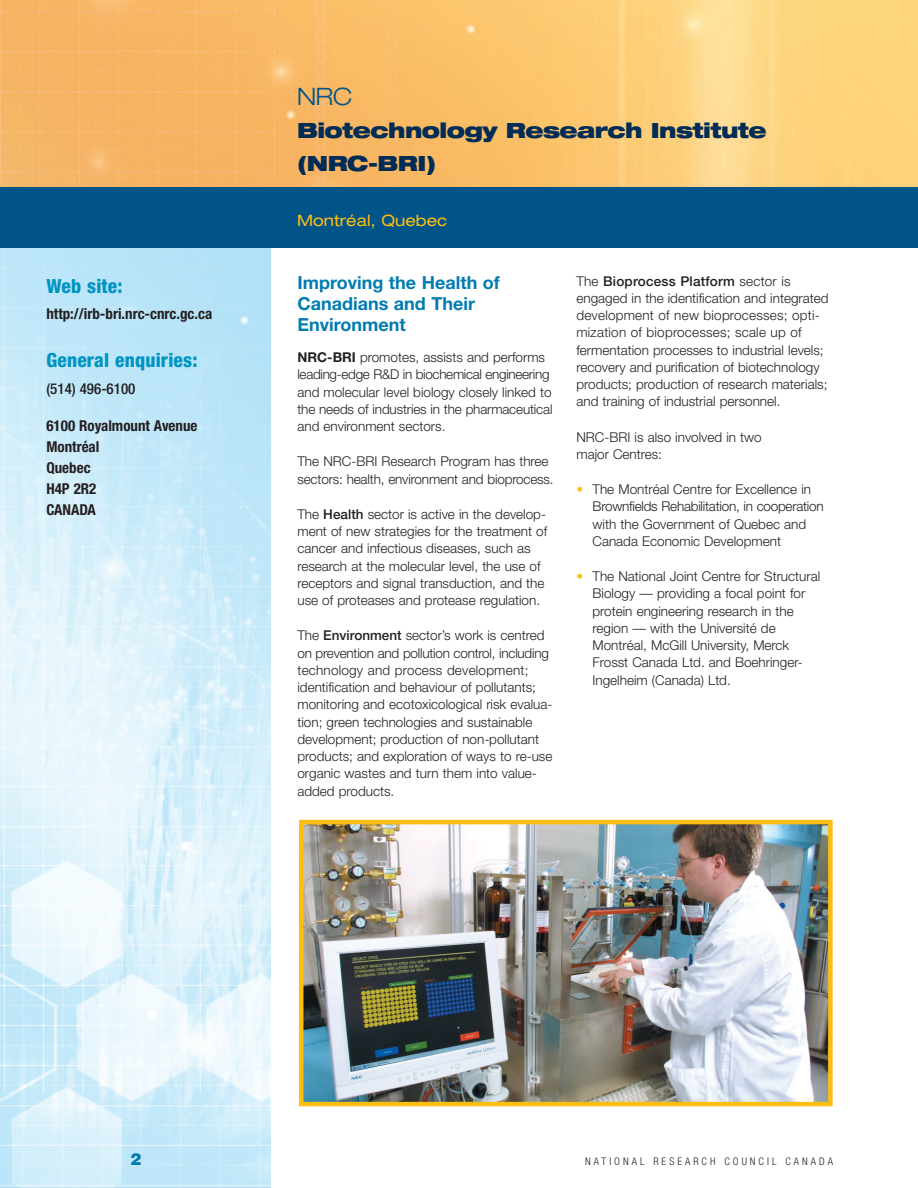
<style>
.page{position:relative;width:918px;height:1188px;background:#fff}
.page>*{position:absolute;margin:0;border:0;box-sizing:border-box;transform-origin:0 0}
.t1{font:300 expanded 24px "Helvetica Neue";color:#005487}
.t2{font:900 expanded 21px/33px "Helvetica Neue";letter-spacing:-.03em;color:#002c55}
.t3{font:800 condensed 19.5px "Helvetica Neue";letter-spacing:.01em;color:#0094c3}
.t4{font:700 18px/21px "Helvetica Neue";color:#007cb1}
.t5{font:900 16.5px "Helvetica";color:#007cb1}
.t6{font:expanded 15.75px "Helvetica Neue";color:#fdbe12}
.t7{font:700 condensed 15px/21px "Helvetica Neue";color:#231f20}
.t8{font:500 condensed 15px "Helvetica Neue";color:#231f20}
.t9{font:300 13.5px/17.2px "Helvetica Neue";color:#231f20}
.t10{font:300 condensed 10.5px "Helvetica Neue";letter-spacing:.29em;color:#231f20}
.s1{font-weight:700}
.s2{font-weight:500}
.s3{color:#fdbe12}
</style>
<div class="page">
<img style="left:0;top:0;width:918px;height:187px">
<img style="left:0;top:248px;width:270px;height:940px">
<div style="left:0;top:187px;width:918px;height:61px;background:#005487"></div>
<img style="left:304px;top:825px;width:524px;height:276px">
<div style="left:299px;top:820px;width:534px;height:286px;border:4px solid #fdbe12"></div>
<h3 class="t3" style="left:46px;top:279px;width:78px">Web site:</h3>
<p class="t7" style="left:46px;top:305px;width:167px">http://irb-bri.nrc-cnrc.gc.ca</p>
<h3 class="t3" style="left:46px;top:353px;width:153px">General enquiries:</h3>
<p class="t8" style="left:46px;top:383px;width:90px">(514) 496-6100</p>
<p class="t7" style="left:46px;top:416px;width:153px">6100 Royalmount Avenue<br>Montréal<br>Quebec<br>H4P 2R2<br>CANADA</p>
<h1 class="t1" style="left:297px;top:88px;width:57px">NRC</h1>
<h2 class="t2" style="left:297px;top:116px;width:471px">Biotechnology Research Institute (NRC-BRI)</h2>
<p class="t6" style="left:297px;top:214px;width:152px">Montréal, Quebec</p>
<h3 class="t4" style="left:297px;top:274px;width:204px">Improving the Health of<br>Canadians and Their<br>Environment</h3>
<p class="t9" style="left:297px;top:350px;width:257px"><span class="s1">NRC-BRI</span> promotes, assists and performs leading-edge R&amp;D in biochemical engineering and molecular level biology closely linked to the needs of industries in the pharmaceutical and environment sectors.</p>
<p class="t9" style="left:297px;top:454px;width:258px">The NRC-BRI Research Program has three sectors: health, environment and bioprocess.</p>
<p class="t9" style="left:297px;top:507px;width:251px">The <span class="s2">Health</span> sector is active in the develop&shy;ment of new strategies for the treatment of cancer and infectious diseases, such as research at the molecular level, the use of receptors and signal transduction, and the use of proteases and protease regulation.</p>
<p class="t9" style="left:297px;top:628px;width:257px">The <span class="s2">Environment</span> sector’s work is centred on prevention and pollution control, including technology and process development; identification and behaviour of pollutants; monitoring and ecotoxicological risk evalua&shy;tion; green technologies and sustainable development; production of non-pollutant products; and exploration of ways to re-use organic wastes and turn them into value&shy;added products.</p>
<p class="t9" style="left:576px;top:274px;width:254px">The <span class="s2">Bioprocess Platform</span> sector is engaged in the identification and integrated development of new bioprocesses; opti&shy;mization of bioprocesses; scale up of fermentation processes to industrial levels; recovery and purification of biotechnology products; production of research materials; and training of industrial personnel.</p>
<p class="t9" style="left:576px;top:430px;width:187px">NRC-BRI is also involved in two major Centres:</p>
<p class="t9" style="left:593px;top:482px;width:233px;text-indent:-16px"><span class="s3">•</span> The Montréal Centre for Excellence in Brownfields Rehabilitation, in cooperation with the Government of Quebec and Canada Economic Development</p>
<p class="t9" style="left:593px;top:569px;width:229px;text-indent:-16px"><span class="s3">•</span> The National Joint Centre for Structural Biology — providing a focal point for protein engineering research in the region — with the Université de Montréal, McGill University, Merck Frosst Canada Ltd. and Boehringer-Ingelheim (Canada) Ltd.</p>
<p class="t5" style="left:130px;top:1153px;width:13px">2</p>
<p class="t10" style="left:585px;top:1157px;width:249px">NATIONAL RESEARCH COUNCIL CANADA</p>
</div>
